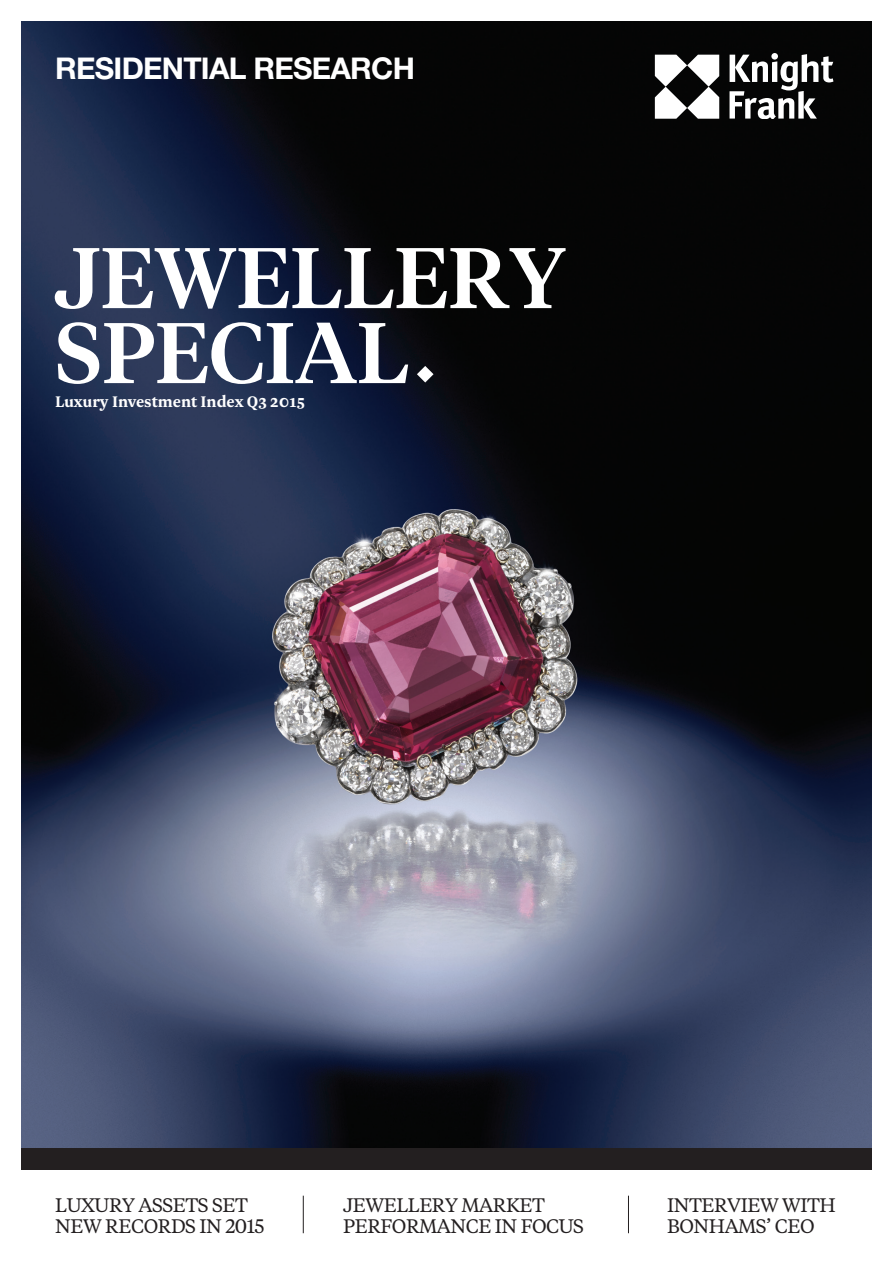
<style>
.page{position:relative;width:893px;height:1263px;background:#fff}
.page>*{position:absolute;margin:0;border:0;box-sizing:border-box;transform-origin:0 0}
.t1{font:500 85.5px/75px "Tiempos Headline";letter-spacing:-.005em;color:#fff}
.t2{font:700 30px "Helvetica Neue";letter-spacing:-.025em;color:#fff}
.t3{font:19.5px/21px "Tiempos Text";letter-spacing:-.025em;color:#231f20}
.t4{font:700 18px "Newzald";color:#fff}
</style>
<div class="page">
<img style="left:21px;top:21px;width:851px;height:1127px">
<svg style="left:655px;top:55px;width:64px;height:64px"></svg>
<svg style="left:729px;top:54px;width:104px;height:65px"></svg>
<div style="left:21px;top:1148px;width:851px;height:21px;background:#231f20"></div>
<svg style="left:417px;top:366px;width:17px;height:16px"></svg>
<hr style="left:303px;top:1196px;width:1px;height:37px;background:#231f20">
<hr style="left:628px;top:1196px;width:1px;height:37px;background:#231f20">
<h2 class="t2" style="left:55px;top:49px;width:361px">RESIDENTIAL RESEARCH</h2>
<h1 class="t1" style="left:55px;top:236px;width:512px">JEWELLERY<br>SPECIAL</h1>
<p class="t4" style="left:55px;top:390px;width:251px">Luxury Investment Index Q3 2015</p>
<p class="t3" style="left:55px;top:1193px;width:211px">LUXURY ASSETS SET<br>NEW RECORDS IN 2015</p>
<p class="t3" style="left:343px;top:1193px;width:242px">JEWELLERY MARKET<br>PERFORMANCE IN FOCUS</p>
<p class="t3" style="left:667px;top:1193px;width:170px">INTERVIEW WITH<br>BONHAMS’ CEO</p>
</div>
